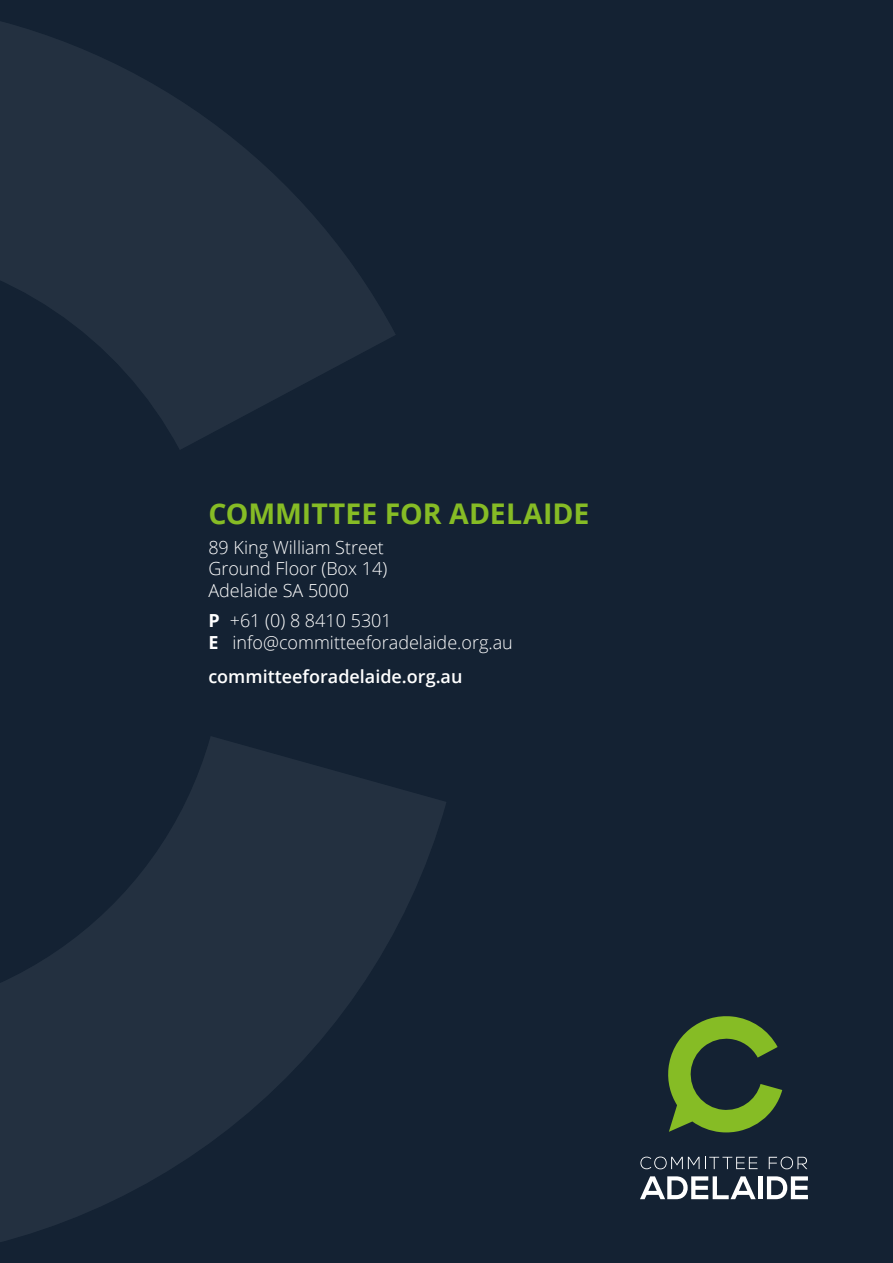
<style>
.page{position:relative;width:893px;height:1263px;background:#142233}
.page>*{position:absolute;margin:0;border:0;box-sizing:border-box;transform-origin:0 0}
.t1{font:700 28.5px "Open Sans";letter-spacing:-.005em;color:#86bc25}
.t2{font:300 18px/21.6px "Open Sans";color:#fff}
.t3{font:600 18px "Open Sans";color:#fff}
.s1{font-weight:700}
</style>
<div class="page">
<svg style="left:0;top:21px;width:446px;height:1221px"></svg>
<svg style="left:668px;top:1016px;width:114px;height:116px"></svg>
<svg style="left:640px;top:1156px;width:59px;height:13px"></svg>
<svg style="left:705px;top:1157px;width:53px;height:12px"></svg>
<svg style="left:769px;top:1156px;width:38px;height:13px"></svg>
<svg style="left:640px;top:1176px;width:116px;height:23px"></svg>
<hr style="left:758px;top:1176px;width:4px;height:23px;background:#fff">
<svg style="left:767px;top:1176px;width:41px;height:23px"></svg>
<h1 class="t1" style="left:208px;top:493px;width:382px">COMMITTEE FOR ADELAIDE</h1>
<p class="t2" style="left:208px;top:536px;width:180px">89 King William Street<br>Ground Floor (Box 14)<br>Adelaide SA 5000</p>
<p class="t2" style="left:208px;top:609px;width:306px"><span class="s1">P</span> +61 (0) 8 8410 5301<br><span class="s1">E</span> info@committeeforadelaide.org.au</p>
<p class="t3" style="left:208px;top:664px;width:256px">committeeforadelaide.org.au</p>
</div>
